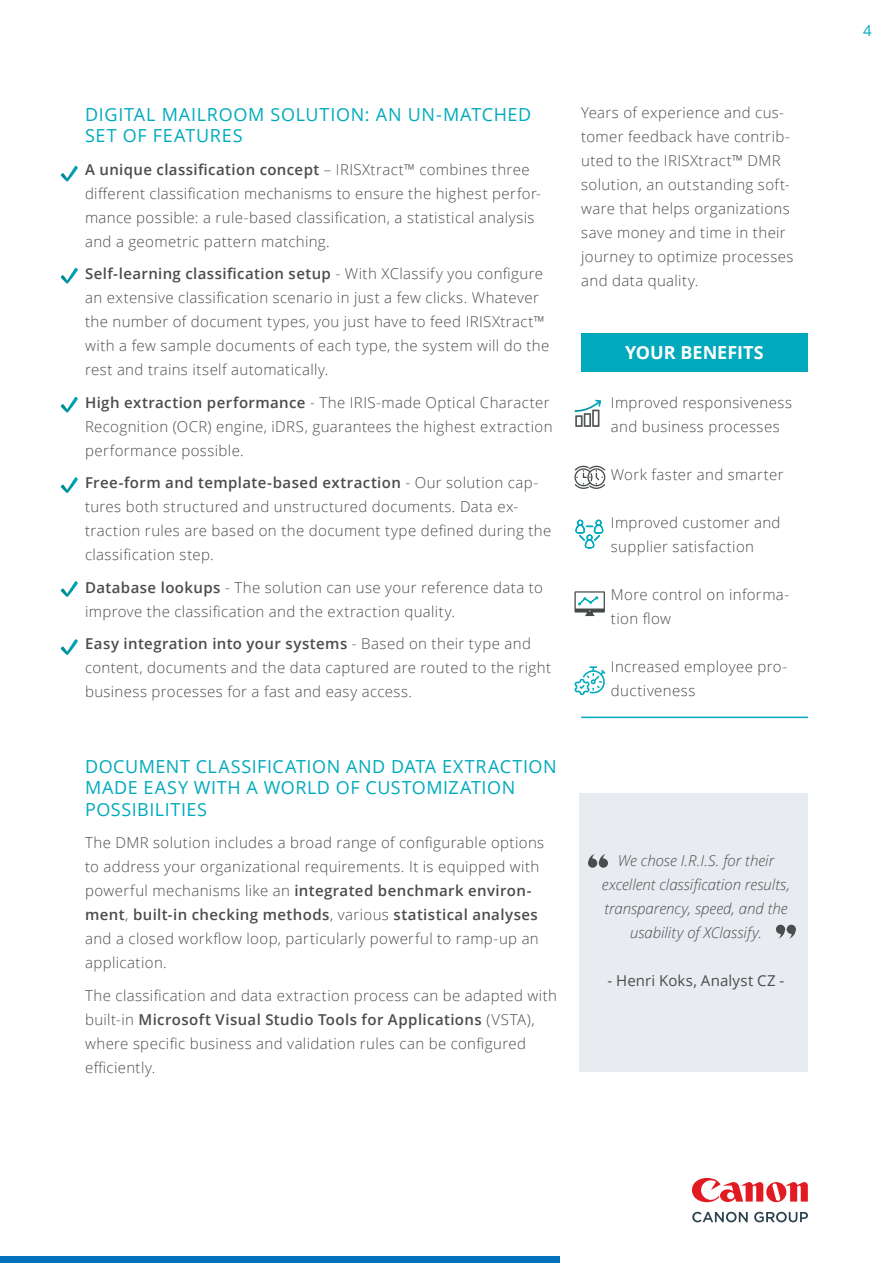
<style>
.page{position:relative;width:893px;height:1263px;background:#fff}
.page>*{position:absolute;margin:0;border:0;box-sizing:border-box;transform-origin:0 0}
.t1{font:18px/21.6px "Open Sans";letter-spacing:.035em;color:#00aabc}
.t2{font:700 18px "Open Sans";color:#fff}
.t3{font:300 15px/24px "Open Sans";letter-spacing:.025em;color:#4b4c4d}
.t4{font:italic 300 15px/24px "Open Sans";color:#4b4c4d;text-align:center}
.t5{font:15px "Open Sans";letter-spacing:.01em;color:#4b4c4d}
.t6{font:15px "Open Sans";color:#00aabc}
.s1{font-weight:600}
</style>
<div class="page">
<div style="left:581px;top:333px;width:227px;height:39px;background:#00aabc"></div>
<hr style="left:581px;top:717px;width:227px;height:1px;background:#00aabc">
<div style="left:579px;top:793px;width:229px;height:278px;background:#e8ebf0"></div>
<svg style="left:776px;top:925px;width:20px;height:14px"></svg>
<svg style="left:588px;top:854px;width:20px;height:14px"></svg>
<svg style="left:61px;top:166px;width:17px;height:15px"></svg>
<svg style="left:61px;top:268px;width:17px;height:15px"></svg>
<svg style="left:61px;top:397px;width:17px;height:15px"></svg>
<svg style="left:61px;top:477px;width:17px;height:16px"></svg>
<svg style="left:61px;top:581px;width:17px;height:16px"></svg>
<svg style="left:61px;top:639px;width:17px;height:16px"></svg>
<svg style="left:574px;top:400px;width:27px;height:27px"></svg>
<svg style="left:574px;top:666px;width:32px;height:29px"></svg>
<svg style="left:574px;top:591px;width:31px;height:25px"></svg>
<svg style="left:575px;top:520px;width:28px;height:28px"></svg>
<svg style="left:574px;top:465px;width:32px;height:24px"></svg>
<svg style="left:692px;top:1212px;width:56px;height:10px"></svg>
<svg style="left:754px;top:1212px;width:54px;height:10px"></svg>
<svg style="left:692px;top:1178px;width:116px;height:24px"></svg>
<div style="left:0;top:1256px;width:560px;height:7px;background:#0072bc"></div>
<p class="t1" style="left:85px;top:103px;width:448px">DIGITAL MAILROOM SOLUTION: AN UN-MATCHED<br>SET OF FEATURES</p>
<p class="t3" style="left:85px;top:157px;width:458px"><span class="s1">A unique classification concept</span> – IRISXtract™ combines three different classification mechanisms to ensure the highest perfor&shy;mance possible: a rule-based classification, a statistical analysis and a geometric pattern matching.</p>
<p class="t3" style="left:85px;top:261px;width:466px"><span class="s1">Self-learning classification setup</span> - With XClassify you configure an extensive classification scenario in just a few clicks. Whatever the number of document types, you just have to feed IRISXtract™ with a few sample documents of each type, the system will do the rest and trains itself automatically.</p>
<p class="t3" style="left:85px;top:390px;width:469px"><span class="s1">High extraction performance</span> - The IRIS-made Optical Character<br>Recognition (OCR) engine, iDRS, guarantees the highest extraction performance possible.</p>
<p class="t3" style="left:85px;top:470px;width:468px"><span class="s1">Free-form and template-based extraction</span> - Our solution cap&shy;tures both structured and unstructured documents. Data ex&shy;traction rules are based on the document type defined during the classification step.</p>
<p class="t3" style="left:85px;top:575px;width:459px"><span class="s1">Database lookups</span> - The solution can use your reference data to improve the classification and the extraction quality.</p>
<p class="t3" style="left:85px;top:631px;width:468px"><span class="s1">Easy integration into your systems</span> - Based on their type and content, documents and the data captured are routed to the right business processes for a fast and easy access.</p>
<p class="t1" style="left:85px;top:755px;width:473px">DOCUMENT CLASSIFICATION AND DATA EXTRACTION<br>MADE EASY WITH A WORLD OF CUSTOMIZATION<br>POSSIBILITIES</p>
<p class="t3" style="left:85px;top:830px;width:461px">The DMR solution includes a broad range of configurable options to address your organizational requirements. It is equipped with powerful mechanisms like an <span class="s1">integrated benchmark environ&shy;ment</span>, <span class="s1">built-in checking methods</span>, various <span class="s1">statistical analyses </span>and a closed workflow loop, particularly powerful to ramp-up an application.</p>
<p class="t3" style="left:85px;top:983px;width:474px">The classification and data extraction process can be adapted with built-in <span class="s1">Microsoft Visual Studio Tools for Applications</span> (VSTA), where specific business and validation rules can be configured efficiently.</p>
<p class="t3" style="left:581px;top:100px;width:214px">Years of experience and cus&shy;tomer feedback have contrib&shy;uted to the IRISXtract™ DMR solution, an outstanding soft&shy;ware that helps organizations save money and time in their journey to optimize processes and data quality.</p>
<p class="t2" style="left:625px;top:340px;width:140px">YOUR BENEFITS</p>
<p class="t3" style="left:611px;top:390px;width:183px">Improved responsiveness and business processes</p>
<p class="t3" style="left:611px;top:462px;width:174px">Work faster and smarter</p>
<p class="t3" style="left:611px;top:510px;width:171px">Improved customer and supplier satisfaction</p>
<p class="t3" style="left:611px;top:582px;width:180px">More control on informa&shy;tion flow</p>
<p class="t3" style="left:611px;top:654px;width:178px">Increased employee pro&shy;ductiveness</p>
<p class="t4" style="left:602px;top:848px;width:190px">We chose I.R.I.S. for their excellent classification results, transparency, speed, and the usability of XClassify.</p>
<p class="t5" style="left:608px;top:970px;width:178px">- Henri Koks, Analyst CZ -</p>
<p class="t6" style="left:863px;top:20px;width:10px">4</p>
</div>
